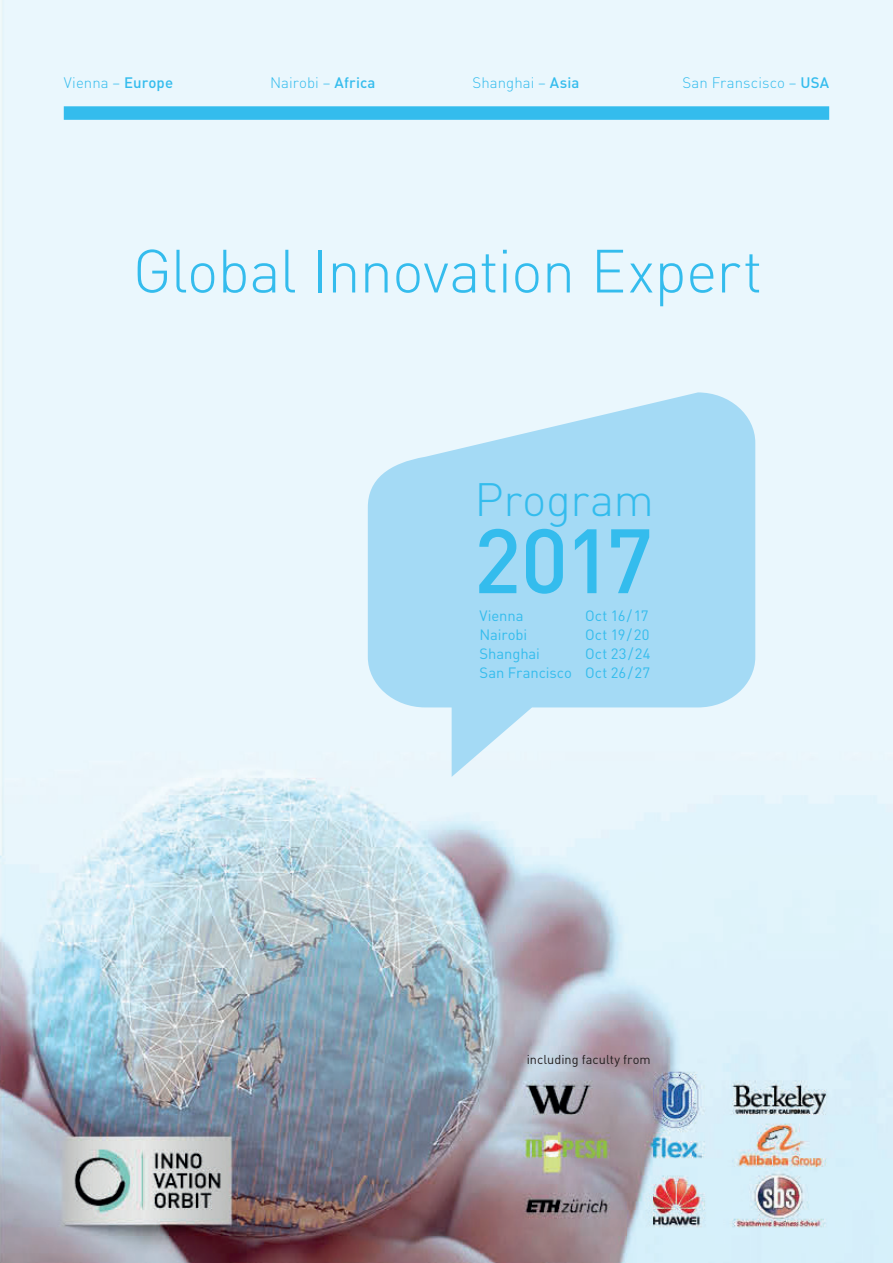
<style>
.page{position:relative;width:893px;height:1263px;background:#fff}
.page>*{position:absolute;margin:0;border:0;box-sizing:border-box;transform-origin:0 0}
.t1{font:500 89.7px "DIN Pro";color:#34bced}
.t2{font:300 60px "DIN Pro";letter-spacing:-.015em;color:#34bced}
.t3{font:300 46.2px "DIN Pro";letter-spacing:-.005em;color:#34bced}
.t4{font:300 15px "DIN Pro";letter-spacing:.005em;color:#34bced}
.t5{font:14.85px/19px "DIN Pro";letter-spacing:-.005em;color:#34bced;text-align:right}
.t6{font:12.75px "DIN Pro";letter-spacing:.005em;color:#231f20}
.s1{font-weight:500}
</style>
<div class="page">
<img style="left:0;top:0;width:893px;height:1263px">
<div style="left:64px;top:106px;width:765px;height:14px;background:#34bced"></div>
<svg style="left:368px;top:392px;width:387px;height:385px;background:#b6e1f7"></svg>
<p class="t4" style="left:64px;top:71px;width:111px">Vienna – <span class="s1">Europe</span></p>
<p class="t4" style="left:270px;top:71px;width:107px">Nairobi – <span class="s1">Africa</span></p>
<p class="t4" style="left:472px;top:71px;width:108px">Shanghai – <span class="s1">Asia</span></p>
<p class="t4" style="left:682px;top:71px;width:148px">San Franscisco – <span class="s1">USA</span></p>
<h2 class="t2" style="left:133px;top:225px;width:631px">Global Innovation Expert</h2>
<h3 class="t3" style="left:474px;top:464px;width:181px">Program</h3>
<h1 class="t1" style="left:474px;top:488px;width:181px">2017</h1>
<p class="t5" style="left:479px;top:604px;width:46px">Vienna</p>
<p class="t5" style="left:585px;top:604px;width:65px">Oct 16/17</p>
<p class="t5" style="left:479px;top:623px;width:49px">Nairobi</p>
<p class="t5" style="left:585px;top:623px;width:66px">Oct 19/20</p>
<p class="t5" style="left:479px;top:642px;width:62px">Shanghai</p>
<p class="t5" style="left:479px;top:642px;width:172px">Oct 23/24<br>San Francisco Oct 26/27</p>
<p class="t6" style="left:527px;top:1049px;width:126px">including faculty from</p>
</div>
